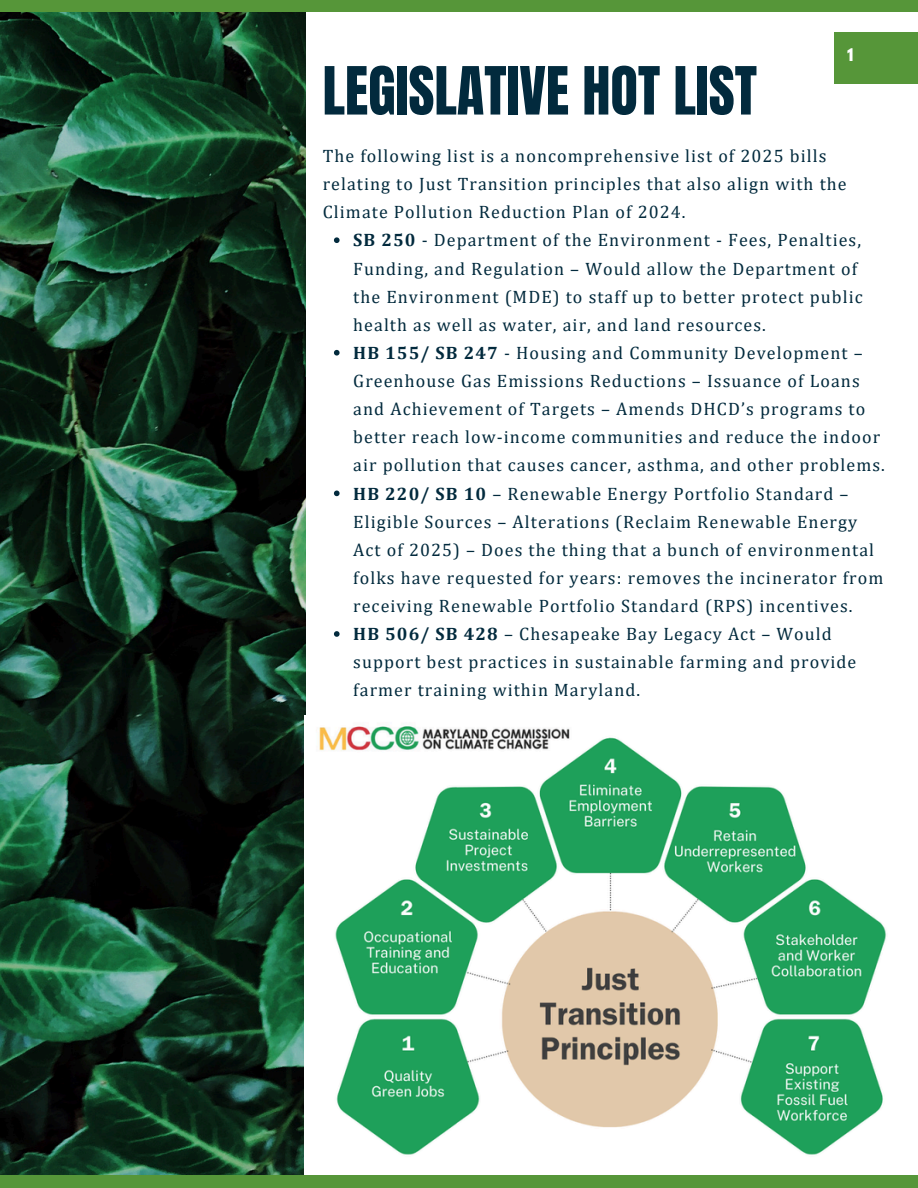
<style>
.page{position:relative;width:918px;height:1188px;background:#fff}
.page>*{position:absolute;margin:0;border:0;box-sizing:border-box;transform-origin:0 0}
.t1{font:56.4px "Anton";color:#022a3d}
.t2{font:18px/28.2px "Cambria";letter-spacing:.06em;color:#022a3d}
.t3{font:700 15.45px "League Spartan";color:#fff}
.s1{font-weight:700}
</style>
<div class="page">
<img style="left:0;top:12px;width:306px;height:1163px">
<div style="left:0;top:0;width:918px;height:12px;background:#569639"></div>
<div style="left:0;top:1175px;width:918px;height:13px;background:#569639"></div>
<div style="left:834px;top:32px;width:84px;height:52px;background:#569639"></div>
<img style="left:304px;top:716px;width:583px;height:459px">
<svg style="left:334px;top:237px;width:6px;height:6px"></svg>
<svg style="left:334px;top:350px;width:6px;height:6px"></svg>
<svg style="left:334px;top:491px;width:6px;height:5px"></svg>
<svg style="left:334px;top:631px;width:6px;height:6px"></svg>
<p class="t3" style="left:847px;top:47px;width:8px">1</p>
<h1 class="t1" style="left:323px;top:50px;width:436px">LEGISLATIVE HOT LIST</h1>
<p class="t2" style="left:323px;top:141px;width:525px">The following list is a noncomprehensive list of 2025 bills relating to Just Transition principles that also align with the<br>Climate Pollution Reduction Plan of 2024.</p>
<p class="t2" style="left:353px;top:226px;width:511px"><span class="s1">SB 250</span> - Department of the Environment - Fees, Penalties, Funding, and Regulation – Would allow the Department of the Environment (MDE) to staff up to better protect public health as well as water, air, and land resources.</p>
<p class="t2" style="left:353px;top:338px;width:533px"><span class="s1">HB 155/ SB 247</span> - Housing and Community Development – Greenhouse Gas Emissions Reductions – Issuance of Loans and Achievement of Targets – Amends DHCD’s programs to better reach low-income communities and reduce the indoor air pollution that causes cancer, asthma, and other problems.</p>
<p class="t2" style="left:353px;top:479px;width:532px"><span class="s1">HB 220/ SB 10</span> – Renewable Energy Portfolio Standard – Eligible Sources – Alterations (Reclaim Renewable Energy Act of 2025) – Does the thing that a bunch of environmental folks have requested for years: removes the incinerator from receiving Renewable Portfolio Standard (RPS) incentives.</p>
<p class="t2" style="left:353px;top:620px;width:505px"><span class="s1">HB 506/ SB 428</span> – Chesapeake Bay Legacy Act – Would support best practices in sustainable farming and provide farmer training within Maryland.</p>
</div>
